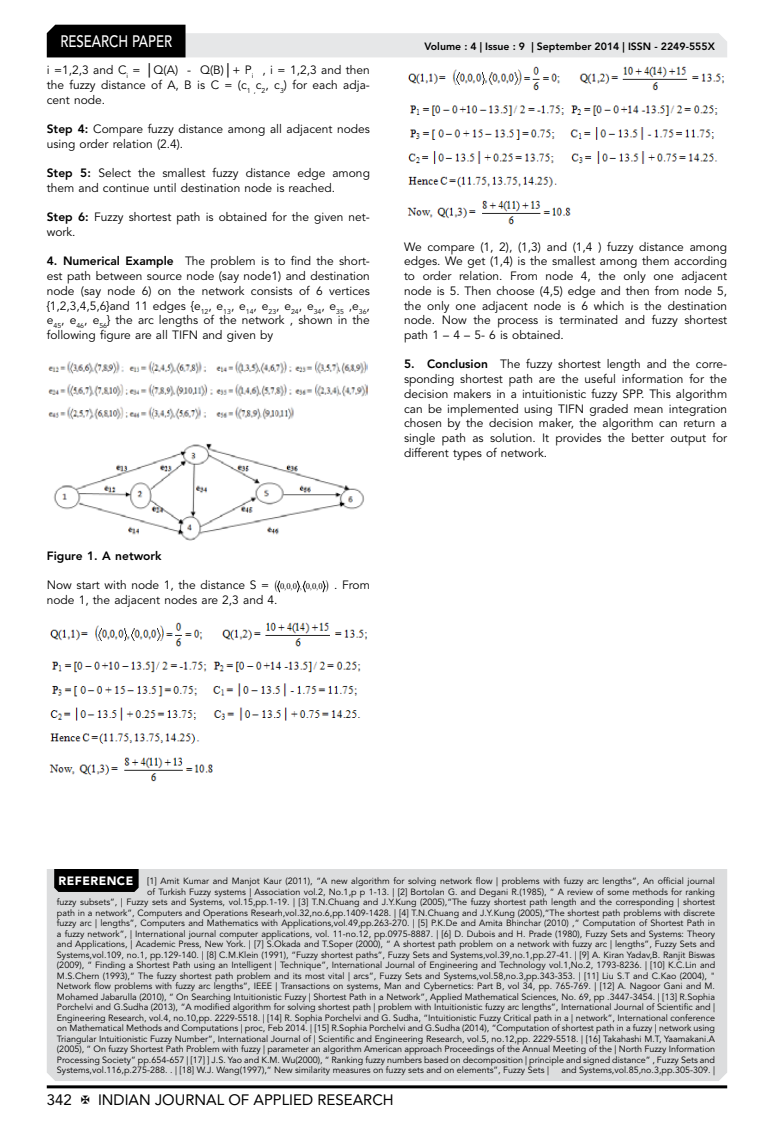
<style>
.page{position:relative;width:774px;height:1136px;background:#fff}
.page>*{position:absolute;margin:0;border:0;box-sizing:border-box;transform-origin:0 0}
.t1{font:500 16.5px "Avenir LT Std";color:#fff;scale:.8 1}
.t2{font:15px "Avenir LT Std";color:#000}
.t3{font:12px/14.7px "Avenir LT Std";color:#000;text-align:justify}
.t4{font:800 12px "Avenir LT Std";color:#000}
.t5{font:800 10.5px "Avenir LT Std";color:#000}
.t6{font:9px "Avenir LT Std";color:#000}
.s1{font-family:"Times New Roman"}
.s2{font-weight:800}
.s3{font-family:"Times New Roman";font-size:8.7px}
.s4{font-weight:900;font-size:12px;color:#fff}
</style>
<div class="page">
<hr style="left:47px;top:1085px;width:680px;height:3px;background:#000">
<svg style="left:47px;top:25px;width:680px;height:32px"></svg>
<div style="left:47px;top:869px;width:680px;height:211px;background:#dcddde"></div>
<div style="left:54px;top:869px;width:85px;height:22px;background:#000"></div>
<img style="left:48px;top:361px;width:320px;height:59px">
<img style="left:53px;top:443px;width:312px;height:98px">
<svg style="left:297px;top:580px;width:9px;height:12px"></svg>
<img style="left:49px;top:622px;width:319px;height:160px">
<img style="left:407px;top:66px;width:318px;height:159px">
<svg style="left:277px;top:580px;width:3px;height:12px"></svg>
<svg style="left:323px;top:580px;width:3px;height:12px"></svg>
<h1 class="t1" style="left:60px;top:32px;width:139px">RESEARCH PAPER</h1>
<h3 class="t3" style="left:47px;top:63px;width:325px">i =1,2,3 and C<sub>i</sub> = <span class="s1">│</span>Q(A) - Q(B)<span class="s1">│</span>+ P<sub>i</sub> , i = 1,2,3 and then the fuzzy distance of A, B is C = (c<sub>1</sub> <sub>,</sub>c<sub>2</sub>, c<sub>3</sub>) for each adja&shy;cent node.</h3>
<h3 class="t3" style="left:47px;top:122px;width:325px"><span class="s2">Step 4:</span> Compare fuzzy distance among all adjacent nodes using order relation (2.4).</h3>
<h3 class="t3" style="left:47px;top:166px;width:325px"><span class="s2">Step 5:</span> Select the smallest fuzzy distance edge among them and continue until destination node is reached.</h3>
<h3 class="t3" style="left:47px;top:210px;width:325px"><span class="s2">Step 6:</span> Fuzzy shortest path is obtained for the given net&shy;work.</h3>
<p class="t3" style="left:47px;top:254px;width:325px"><span class="s2">4. Numerical Example</span> The problem is to find the short&shy;est path between source node (say node1) and destination node (say node 6) on the network consists of 6 vertices {1,2,3,4,5,6}and 11 edges {e<sub>12</sub>, e<sub>13</sub>, e<sub>14</sub>, e<sub>23</sub>, e<sub>24</sub>, e<sub>34</sub>, e<sub>35</sub> ,e<sub>36</sub>, e<sub>45</sub>, e<sub>46</sub>, e<sub>56</sub>} the arc lengths of the network , shown in the following figure are all TIFN and given by</p>
<p class="t5" style="left:424px;top:41px;width:292px">Volume : 4 | Issue : 9 | September 2014 | ISSN - 2249-555X</p>
<p class="t3" style="left:404px;top:239px;width:325px">We compare (1, 2), (1,3) and (1,4 ) fuzzy distance among edges. We get (1,4) is the smallest among them according to order relation. From node 4, the only one adjacent node is 5. Then choose (4,5) edge and then from node 5, the only one adjacent node is 6 which is the destination node. Now the process is terminated and fuzzy shortest path 1 – 4 – 5- 6 is obtained.</p>
<p class="t3" style="left:404px;top:357px;width:325px"><span class="s2">5. Conclusion</span> The fuzzy shortest length and the corre&shy;sponding shortest path are the useful information for the decision makers in a intuitionistic fuzzy SPP. This algorithm can be implemented using TIFN graded mean integration chosen by the decision maker, the algorithm can return a single path as solution. It provides the better output for different types of network.</p>
<h3 class="t4" style="left:47px;top:548px;width:116px">Figure 1. A network</h3>
<h3 class="t3" style="left:47px;top:578px;width:325px">Now start with node 1, the distance S = <span class="s3">0,0,0 , 0,0,0</span> . From node 1, the adjacent nodes are 2,3 and 4.</h3>
<p class="t6" style="left:58px;top:875px;width:658px"><span class="s4">REFERENCE</span> [1] Amit Kumar and Manjot Kaur (2011), “A new algorithm for solving network flow | problems with fuzzy arc lengths”, An official journal</p>
<p class="t6" style="left:147px;top:886px;width:569px">of Turkish Fuzzy systems | Association vol.2, No.1,p p 1-13. | [2] Bortolan G. and Degani R.(1985), “ A review of some methods for ranking</p>
<p class="t6" style="left:57px;top:896px;width:660px">fuzzy subsets”, | Fuzzy sets and Systems, vol.15,pp.1-19. | [3] T.N.Chuang and J.Y.Kung (2005),“The fuzzy shortest path length and the corresponding | shortest</p>
<p class="t6" style="left:57px;top:907px;width:660px">path in a network”, Computers and Operations Researh,vol.32,no.6,pp.1409-1428. | [4] T.N.Chuang and J.Y.Kung (2005),“The shortest path problems with discrete</p>
<p class="t6" style="left:57px;top:917px;width:660px">fuzzy arc | lengths”, Computers and Mathematics with Applications,vol.49,pp.263-270. | [5] P.K.De and Amita Bhinchar (2010) ,“ Computation of Shortest Path in</p>
<p class="t6" style="left:57px;top:928px;width:659px">a fuzzy network”, | International journal computer applications, vol. 11-no.12, pp.0975-8887. | [6] D. Dubois and H. Prade (1980), Fuzzy Sets and Systems: Theory</p>
<p class="t6" style="left:57px;top:938px;width:659px">and Applications, | Academic Press, New York. | [7] S.Okada and T.Soper (2000), “ A shortest path problem on a network with fuzzy arc | lengths”, Fuzzy Sets and</p>
<p class="t6" style="left:57px;top:949px;width:660px">Systems,vol.109, no.1, pp.129-140. | [8] C.M.Klein (1991), “Fuzzy shortest paths”, Fuzzy Sets and Systems,vol.39,no.1,pp.27-41. | [9] A. Kiran Yadav,B. Ranjit Biswas</p>
<p class="t6" style="left:57px;top:959px;width:660px">(2009), “ Finding a Shortest Path using an Intelligent | Technique”, International Journal of Engineering and Technology vol.1,No.2, 1793-8236. | [10] K.C.Lin and</p>
<p class="t6" style="left:57px;top:970px;width:659px">M.S.Chern (1993),“ The fuzzy shortest path problem and its most vital | arcs”, Fuzzy Sets and Systems,vol.58,no.3,pp.343-353. | [11] Liu S.T and C.Kao (2004), "</p>
<p class="t6" style="left:57px;top:980px;width:660px">Network flow problems with fuzzy arc lengths”, IEEE | Transactions on systems, Man and Cybernetics: Part B, vol 34, pp. 765-769. | [12] A. Nagoor Gani and M.</p>
<p class="t6" style="left:57px;top:991px;width:659px">Mohamed Jabarulla (2010), “ On Searching Intuitionistic Fuzzy | Shortest Path in a Network”, Applied Mathematical Sciences, No. 69, pp .3447-3454. | [13] R.Sophia</p>
<p class="t6" style="left:57px;top:1001px;width:660px">Porchelvi and G.Sudha (2013), “A modified algorithm for solving shortest path | problem with Intuitionistic fuzzy arc lengths”, International Journal of Scientific and |</p>
<p class="t6" style="left:57px;top:1012px;width:660px">Engineering Research, vol.4, no.10,pp. 2229-5518. | [14] R. Sophia Porchelvi and G. Sudha, “Intuitionistic Fuzzy Critical path in a | network”, International conference</p>
<p class="t6" style="left:57px;top:1022px;width:660px">on Mathematical Methods and Computations | proc, Feb 2014. | [15] R.Sophia Porchelvi and G.Sudha (2014), “Computation of shortest path in a fuzzy | network using</p>
<p class="t6" style="left:57px;top:1033px;width:659px">Triangular Intuitionistic Fuzzy Number”, International Journal of | Scientific and Engineering Research, vol.5, no.12,pp. 2229-5518. | [16] Takahashi M.T, Yaamakani.A</p>
<p class="t6" style="left:57px;top:1043px;width:660px">(2005), “ On fuzzy Shortest Path Problem with fuzzy | parameter an algorithm American approach Proceedings of the Annual Meeting of the | North Fuzzy Information</p>
<p class="t6" style="left:57px;top:1054px;width:659px">Processing Society” pp.654-657 | [17] ] J.S. Yao and K.M. Wu(2000), “ Ranking fuzzy numbers based on decomposition | principle and signed distance” , Fuzzy Sets and</p>
<p class="t6" style="left:57px;top:1064px;width:493px">Systems,vol.116,p.275-288. . | [18] W.J. Wang(1997),“ New similarity measures on fuzzy sets and on elements”, Fuzzy Sets |</p>
<p class="t6" style="left:561px;top:1064px;width:155px">and Systems,vol.85,no.3,pp.305-309. |</p>
<h2 class="t2" style="left:47px;top:1090px;width:27px">342</h2>
<h2 class="t2" style="left:98px;top:1090px;width:297px">INDIAN JOURNAL OF APPLIED RESEARCH</h2>
</div>
